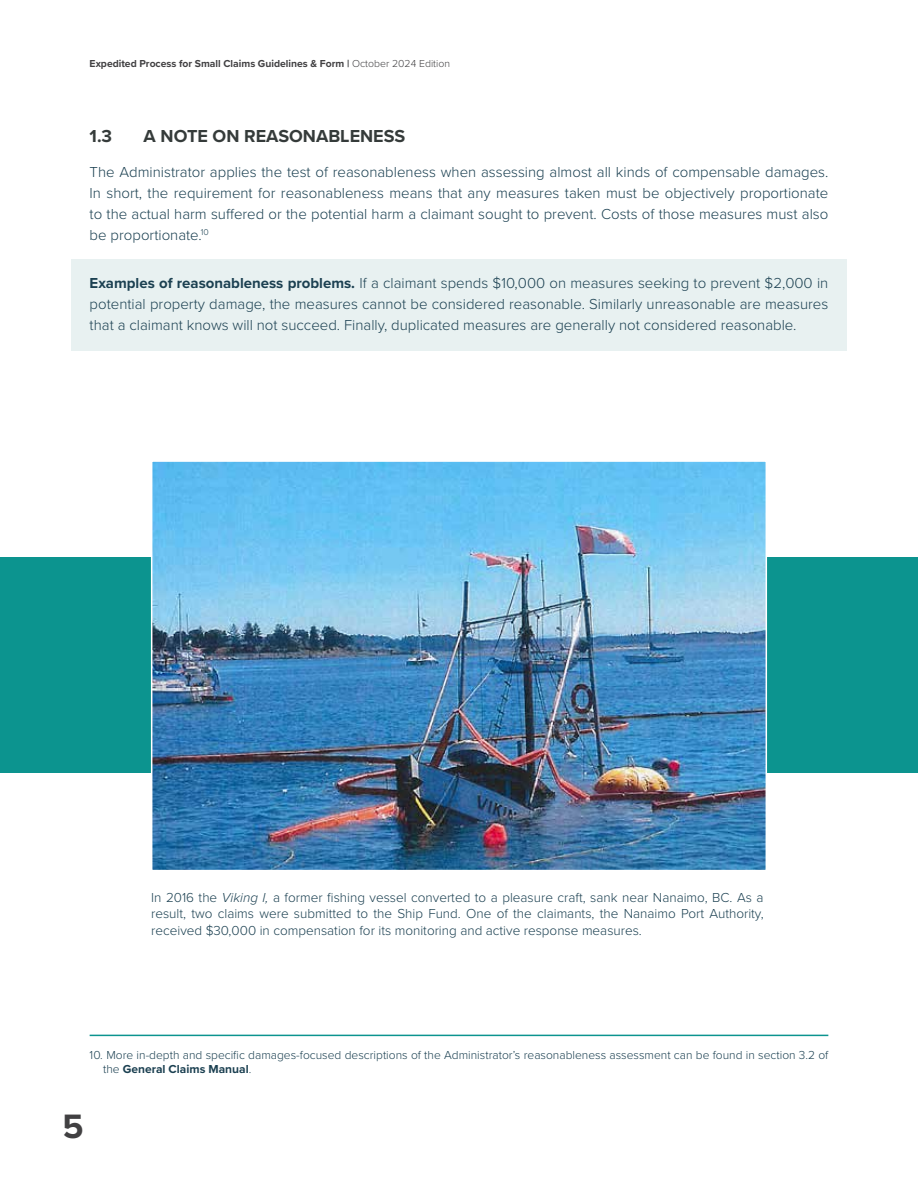
<style>
.page{position:relative;width:918px;height:1188px;background:#fff}
.page>*{position:absolute;margin:0;border:0;box-sizing:border-box;transform-origin:0 0}
.t1{font:700 35.1px "Proxima Nova";color:#414042}
.t2{font:700 18px "Proxima Nova";color:#353b3a}
.t3{font:300 15px/21px "Proxima Nova";color:#1b4051;text-align:justify}
.t4{font:300 13.5px/16.2px "Proxima Nova";color:#1b4051;text-align:justify}
.t5{font:300 12px/14.4px "Proxima Nova";color:#1b4051}
.t6{font:700 10.5px "Proxima Nova";color:#414042}
.s1{font-weight:300}
.s2{font-weight:700}
.s3{font-style:italic}
</style>
<div class="page">
<div style="left:71px;top:259px;width:776px;height:92px;background:#e8f1f1"></div>
<div style="left:0;top:557px;width:918px;height:216px;background:#0c948f"></div>
<img style="left:154px;top:463px;width:610px;height:405px">
<div style="left:151px;top:460px;width:616px;height:411px;border:2px solid #fff"></div>
<hr style="left:90px;top:1035px;width:738px;height:1px;background:#0c948f">
<p class="t6" style="left:90px;top:55px;width:362px">Expedited Process for Small Claims Guidelines &amp; Form | <span class="s1">October 2024 Edition</span></p>
<p class="t2" style="left:90px;top:123px;width:24px">1.3</p>
<p class="t2" style="left:144px;top:123px;width:263px">A NOTE ON REASONABLENESS</p>
<p class="t3" style="left:90px;top:161px;width:740px">The Administrator applies the test of reasonableness when assessing almost all kinds of compensable damages.<br>In short, the requirement for reasonableness means that any measures taken must be objectively proportionate to the actual harm suffered or the potential harm a claimant sought to prevent. Costs of those measures must also be proportionate.<sup>10</sup></p>
<p class="t3" style="left:90px;top:272px;width:740px"><span class="s2">Examples of reasonableness problems.</span> If a claimant spends $10,000 on measures seeking to prevent $2,000 in potential property damage, the measures cannot be considered reasonable. Similarly unreasonable are measures that a claimant knows will not succeed. Finally, duplicated measures are generally not considered reasonable.</p>
<p class="t4" style="left:151px;top:889px;width:614px">In 2016 the <span class="s3">Viking I,</span> a former fishing vessel converted to a pleasure craft, sank near Nanaimo, BC. As a result, two claims were submitted to the Ship Fund. One of the claimants, the Nanaimo Port Authority, received $30,000 in compensation for its monitoring and active response measures.</p>
<p class="t5" style="left:103px;top:1047px;width:727px;text-indent:-13px">10. More in-depth and specific damages-focused descriptions of the Administrator’s reasonableness assessment can be found in section 3.2 of the <span class="s2">General Claims Manual</span>.</p>
<h1 class="t1" style="left:63px;top:1100px;width:23px">5</h1>
</div>
